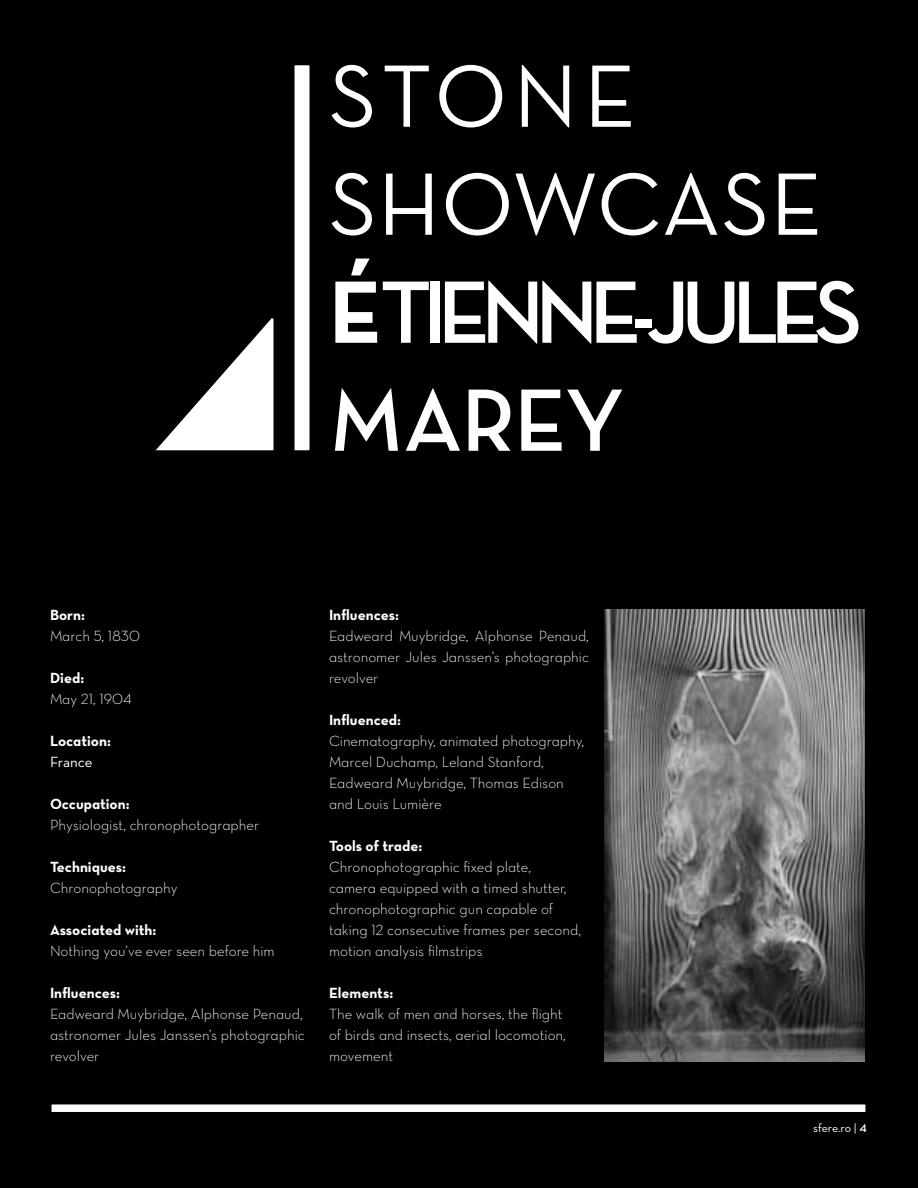
<style>
.page{position:relative;width:918px;height:1188px;background:#fff}
.page>*{position:absolute;margin:0;border:0;box-sizing:border-box;transform-origin:0 0}
.t1{font:90px "Neutra Disp Bold Alt";color:#fff}
.t2{font:90px/108px "Neutra Text";letter-spacing:.01em;color:#fff}
.t3{font:15px/21px "Neutra Text Light Alt";color:#fff}
.t4{font:15px "Neutra Text Bold Alt";color:#fff}
.t5{font:15px "Neutra Text";letter-spacing:-.005em;color:#fff}
.t6{font:700 15px "Neutra Text";color:#fff}
.t7{font:12px "Neutra Text";letter-spacing:-.01em;color:#fff}
.s1{font-family:"Neutra Text";font-weight:700}
.s2{font-family:"Neutra Text Demi Alt"}
</style>
<div class="page">
<div style="left:1px;top:1px;width:916px;height:1186px;background:#000"></div>
<div style="left:294px;top:65px;width:16px;height:386px;background:#fff"></div>
<div style="left:293px;top:64px;width:18px;height:388px;border:2px solid #000"></div>
<div style="left:51px;top:1104px;width:815px;height:9px;background:#fff"></div>
<div style="left:50px;top:1103px;width:817px;height:10px;border:2px solid #000"></div>
<svg style="left:155px;top:318px;width:119px;height:133px"></svg>
<img style="left:605px;top:609px;width:260px;height:453px">
<h1 class="t2" style="left:329px;top:41px;width:495px">STONE<br>SHOWCASE</h1>
<h1 class="t1" style="left:329px;top:262px;width:95px"><span class="s1">é</span>TIENNE</h1>
<h1 class="t1" style="left:632px;top:262px;width:93px">-JULES</h1>
<h1 class="t1" style="left:329px;top:370px;width:58px">MARE</h1>
<h1 class="t1" style="left:565px;top:370px;width:60px">Y</h1>
<p class="t4" style="left:50px;top:605px;width:37px">Born:</p>
<p class="t3" style="left:50px;top:625px;width:91px">March 5, 1830</p>
<p class="t6" style="left:50px;top:668px;width:36px">Died:</p>
<p class="t3" style="left:50px;top:688px;width:83px">May 21, 1904</p>
<p class="t4" style="left:50px;top:731px;width:62px">Location:</p>
<p class="t5" style="left:50px;top:752px;width:44px">France</p>
<p class="t4" style="left:50px;top:794px;width:81px">Occupation:</p>
<p class="t3" style="left:50px;top:814px;width:211px">Physiologist, chronophotographer</p>
<p class="t4" style="left:50px;top:857px;width:77px">Techniques:</p>
<p class="t3" style="left:50px;top:877px;width:129px">Chronophotography</p>
<p class="t4" style="left:50px;top:920px;width:108px">Associated with:</p>
<p class="t3" style="left:50px;top:940px;width:226px">Nothing you’ve ever seen before him</p>
<p class="t4" style="left:50px;top:983px;width:71px">Influences:</p>
<p class="t3" style="left:50px;top:1003px;width:256px">Eadweard Muybridge, Alphonse Penaud, astronomer Jules Janssen’s photographic revolver</p>
<p class="t4" style="left:329px;top:605px;width:71px">Influences:</p>
<p class="t3" style="left:329px;top:625px;width:261px;text-align:justify">Eadweard Muybridge, Alphonse Penaud, astronomer Jules Janssen’s photographic revolver</p>
<p class="t4" style="left:329px;top:710px;width:73px">Influenced:</p>
<p class="t3" style="left:329px;top:730px;width:257px">Cinematography, animated photography,<br>Marcel Duchamp, Leland Stanford,<br>Eadweard Muybridge, Thomas Edison and Louis Lumière</p>
<p class="t4" style="left:329px;top:836px;width:95px">Tools of trade:</p>
<p class="t3" style="left:329px;top:856px;width:254px">Chronophotographic fixed plate, camera equipped with a timed shutter, chronophotographic gun capable of taking 12 consecutive frames per second, motion analysis filmstrips</p>
<p class="t4" style="left:329px;top:983px;width:66px">Elements:</p>
<p class="t3" style="left:329px;top:1003px;width:238px">The walk of men and horses, the flight of birds and insects, aerial locomotion, movement</p>
<p class="t7" style="left:813px;top:1121px;width:55px">sfere.ro | <span class="s2">4</span></p>
</div>
